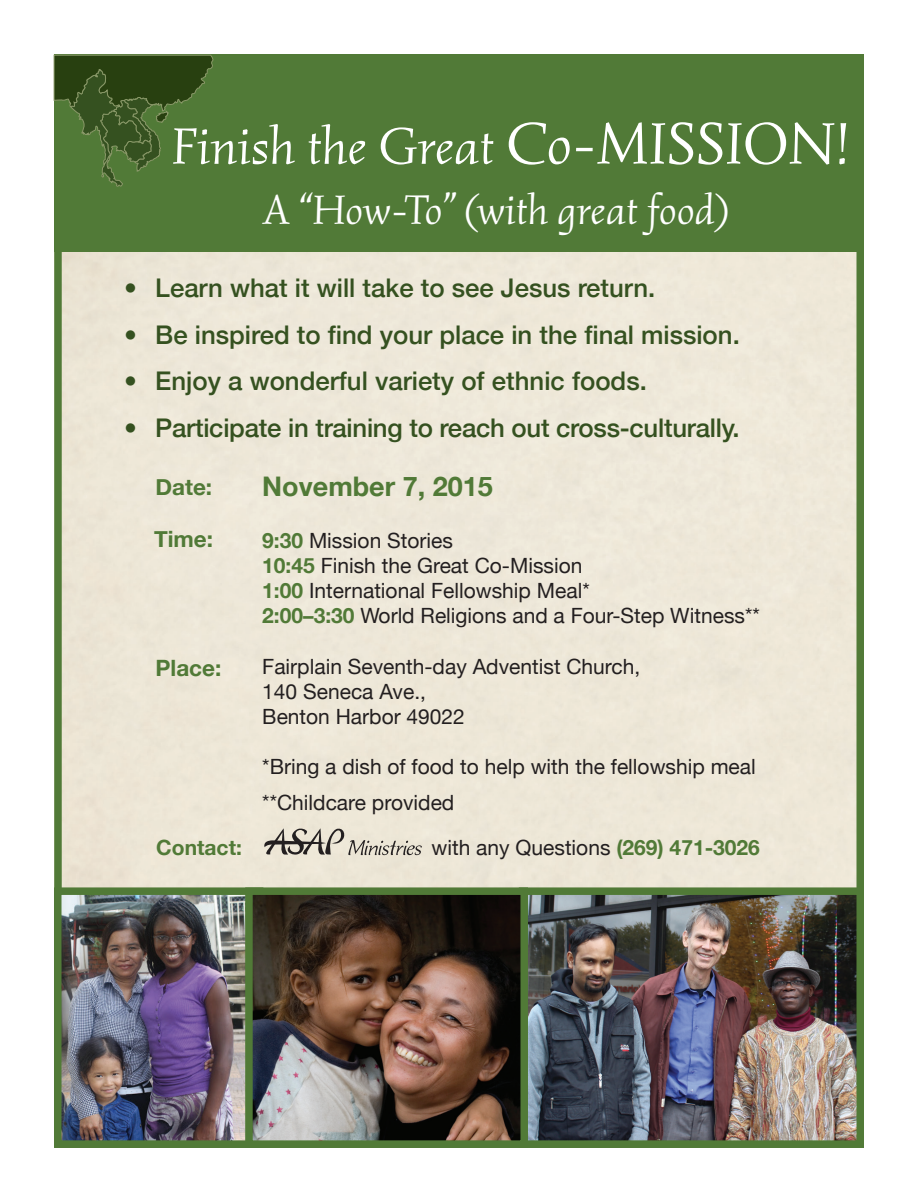
<style>
.page{position:relative;width:918px;height:1188px;background:#fff}
.page>*{position:absolute;margin:0;border:0;box-sizing:border-box;transform-origin:0 0}
.t1{font:italic 52.5px "Simonetta";color:#fff}
.t2{font:italic 42px "Simonetta";color:#fff}
.t3{font:700 27px "Helvetica Neue";color:#517a37}
.t4{font:500 25.8px "Helvetica Neue";color:#355120}
.t5{font:700 22.5px "Helvetica Neue";color:#517a37}
.t6{font:21px/25.2px "Helvetica Neue";color:#231f20}
.t7{font:700 21px "Helvetica Neue";color:#517a37}
.s1{font-size:60px}
.s2{font-weight:700;color:#517a37}
</style>
<div class="page">
<div style="left:63px;top:251px;width:792px;height:636px;background:#ede7d8"></div>
<div style="left:54px;top:54px;width:810px;height:197px;background:#517a37"></div>
<svg style="left:54px;top:55px;width:160px;height:131px"></svg>
<img style="left:528px;top:896px;width:327px;height:243px">
<div style="left:519px;top:887px;width:345px;height:261px;border:8px solid #517a37"></div>
<img style="left:63px;top:896px;width:182px;height:243px">
<div style="left:54px;top:887px;width:209px;height:261px;border:8px solid #517a37"></div>
<svg style="left:262px;top:828px;width:160px;height:29px;background:#c2bcaf"></svg>
<img style="left:254px;top:896px;width:265px;height:243px">
<div style="left:245px;top:887px;width:283px;height:261px;border:8px solid #517a37"></div>
<h1 class="t1" style="left:172px;top:114px;width:680px">Finish the Great <span class="s1">Co-MISSION!</span></h1>
<h2 class="t2" style="left:263px;top:185px;width:467px">A “How-To” (with great food)</h2>
<p class="t4" style="left:124px;top:267px;width:533px">• Learn what it will take to see Jesus return.</p>
<p class="t4" style="left:124px;top:314px;width:617px">• Be inspired to find your place in the final mission.</p>
<p class="t4" style="left:124px;top:360px;width:524px">• Enjoy a wonderful variety of ethnic foods.</p>
<p class="t4" style="left:124px;top:407px;width:617px">• Participate in training to reach out cross-culturally.</p>
<p class="t5" style="left:156px;top:469px;width:58px">Date:</p>
<p class="t5" style="left:154px;top:521px;width:61px">Time:</p>
<p class="t5" style="left:156px;top:650px;width:67px">Place:</p>
<p class="t7" style="left:156px;top:831px;width:87px">Contact:</p>
<p class="t3" style="left:262px;top:465px;width:232px">November 7, 2015</p>
<p class="t6" style="left:262px;top:529px;width:499px"><span class="s2">9:30</span> Mission Stories<br><span class="s2">10:45</span> Finish the Great Co-Mission<br><span class="s2">1:00</span> International Fellowship Meal*<br><span class="s2">2:00–3:30</span> World Religions and a Four-Step Witness**</p>
<p class="t6" style="left:262px;top:655px;width:380px">Fairplain Seventh-day Adventist Church,<br>140 Seneca Ave.,<br>Benton Harbor 49022</p>
<p class="t6" style="left:262px;top:751px;width:495px;line-height:35.2px">*Bring a dish of food to help with the fellowship meal **Childcare provided</p>
<p class="t6" style="left:432px;top:836px;width:330px">with any Questions <span class="s2">(269) 471-3026</span></p>
</div>
